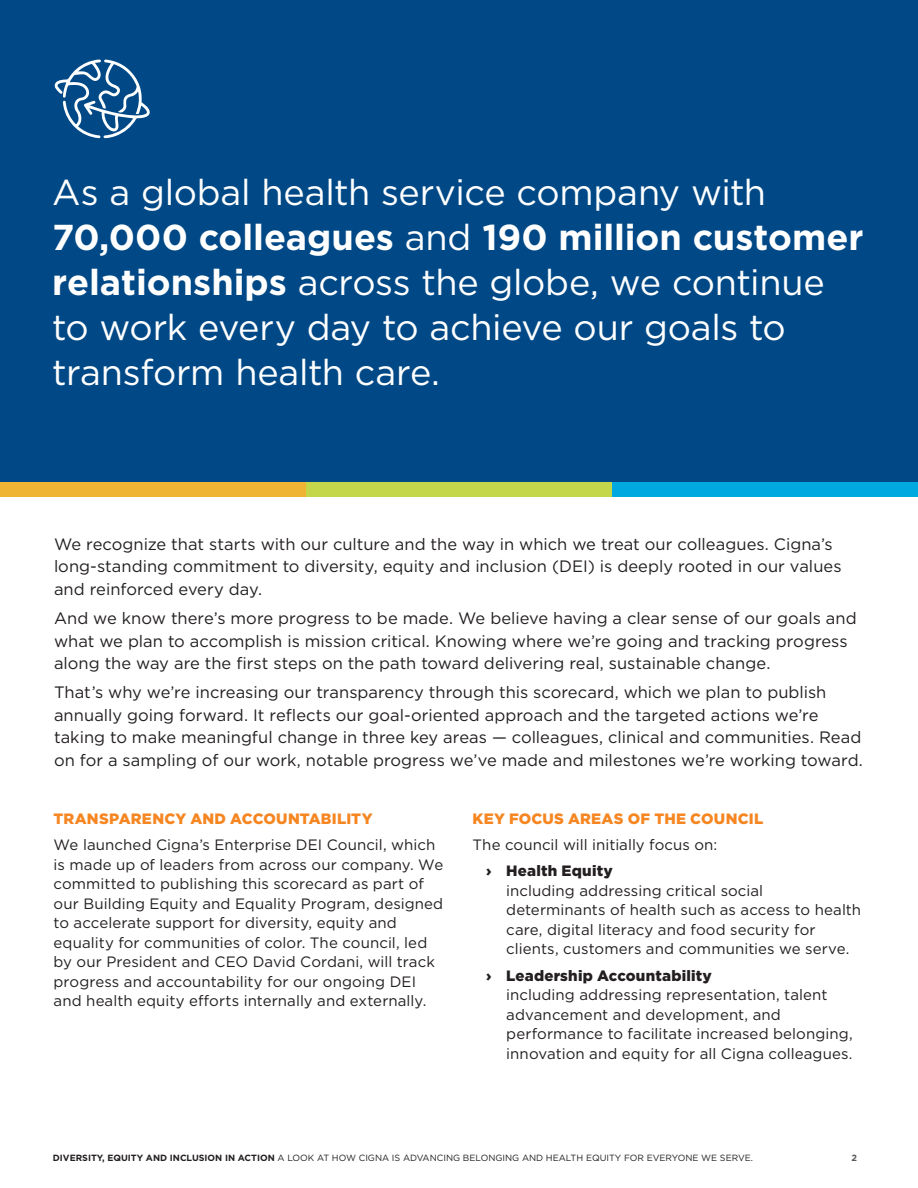
<style>
.page{position:relative;width:918px;height:1188px;background:#fff}
.page>*{position:absolute;margin:0;border:0;box-sizing:border-box;transform-origin:0 0}
.body_copy{font:36px/45px "Gotham";letter-spacing:-.01em;color:#fff}
.body_copy-2{font:16.5px/22.5px "Gotham";color:#231f20}
.body_copy-3{font:15px/19.5px "Gotham";letter-spacing:.005em;color:#231f20}
.body_copy-4{font:900 15px "Gotham";letter-spacing:.015em;color:#f68621}
.t1{font:9px "Gotham";color:#231f20}
.t2{font:700 9px "Gotham";color:#57585a}
.s1{font-weight:700}
.s2{font-weight:900}
</style>
<div class="page">
<div style="left:0;top:0;width:918px;height:490px;background:#004986"></div>
<svg style="left:54px;top:59px;width:96px;height:79px"></svg>
<div style="left:0;top:483px;width:306px;height:14px;background:#f0b434"></div>
<div style="left:306px;top:483px;width:306px;height:14px;background:#c4d64a"></div>
<div style="left:612px;top:483px;width:306px;height:14px;background:#00aae0"></div>
<p class="body_copy" style="left:52px;top:169px;width:813px">As a global health service company with <span class="s1">70,000 colleagues</span> and <span class="s1">190 million customer relationships</span> across the globe, we continue to work every day to achieve our goals to transform health care.</p>
<p class="body_copy-2" style="left:54px;top:532px;width:789px">We recognize that starts with our culture and the way in which we treat our colleagues. Cigna’s long-standing commitment to diversity, equity and inclusion (DEI) is deeply rooted in our values and reinforced every day.</p>
<p class="body_copy-2" style="left:54px;top:607px;width:804px">And we know there’s more progress to be made. We believe having a clear sense of our goals and what we plan to accomplish is mission critical. Knowing where we’re going and tracking progress along the way are the first steps on the path toward delivering real, sustainable change.</p>
<p class="body_copy-2" style="left:54px;top:681px;width:810px">That’s why we’re increasing our transparency through this scorecard, which we plan to publish annually going forward. It reflects our goal-oriented approach and the targeted actions we’re taking to make meaningful change in three key areas — colleagues, clinical and communities. Read on for a sampling of our work, notable progress we’ve made and milestones we’re working toward.</p>
<p class="body_copy-4" style="left:54px;top:808px;width:321px">TRANSPARENCY AND ACCOUNTABILITY</p>
<p class="body_copy-3" style="left:54px;top:835px;width:391px">We launched Cigna’s Enterprise DEI Council, which is made up of leaders from across our company. We committed to publishing this scorecard as part of our Building Equity and Equality Program, designed to accelerate support for diversity, equity and equality for communities of color. The council, led by our President and CEO David Cordani, will track progress and accountability for our ongoing DEI and health equity efforts internally and externally.</p>
<p class="body_copy-4" style="left:472px;top:808px;width:292px">KEY FOCUS AREAS OF THE COUNCIL</p>
<p class="body_copy-3" style="left:472px;top:835px;width:246px">The council will initially focus on:</p>
<p class="body_copy-3" style="left:506px;top:861px;width:356px;text-indent:-20px"><span class="s2">› Health Equity<br></span>including addressing critical social determinants of health such as access to health care, digital literacy and food security for clients, customers and communities we serve.</p>
<p class="body_copy-3" style="left:506px;top:965px;width:348px;text-indent:-20px"><span class="s2">› Leadership Accountability<br></span>including addressing representation, talent advancement and development, and performance to facilitate increased belonging, innovation and equity for all Cigna colleagues.</p>
<p class="t1" style="left:53px;top:1152px;width:702px"><span class="s1">DIVERSITY, EQUITY AND INCLUSION IN ACTION</span> A LOOK AT HOW CIGNA IS ADVANCING BELONGING AND HEALTH EQUITY FOR EVERYONE WE SERVE.</p>
<p class="t2" style="left:852px;top:1152px;width:7px">2</p>
</div>
